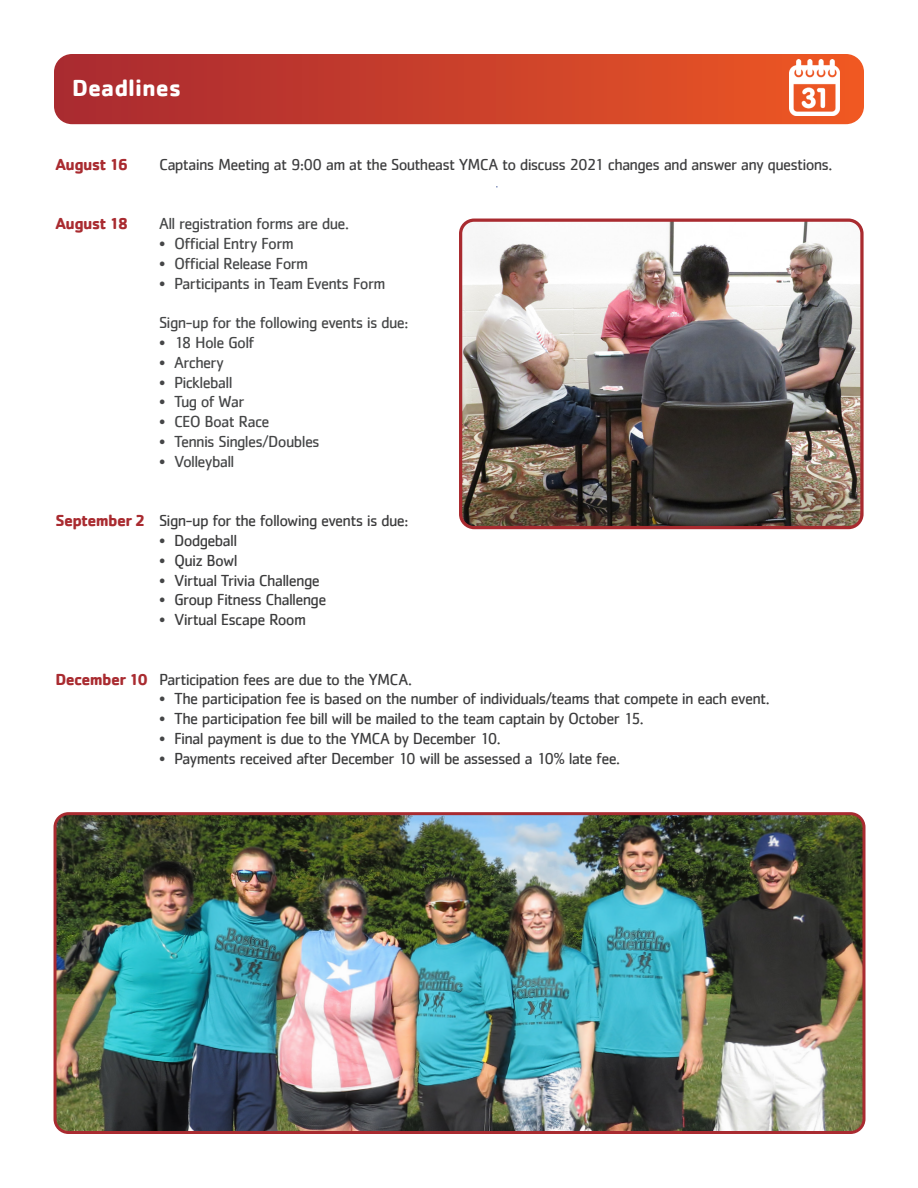
<style>
.page{position:relative;width:918px;height:1188px;background:#fff}
.page>*{position:absolute;margin:0;border:0;box-sizing:border-box;transform-origin:0 0}
.t1{font:700 24px "Cachet";color:#fff}
.t2{font:16.5px "Cachet";letter-spacing:-.045em;color:#3c3c3d}
.t3{font:16.5px "Cachet";letter-spacing:-.045em;color:#454647}
.t4{font:16.5px "Cachet";letter-spacing:-.05em;color:#3e3e3f}
.t5{font:700 16.5px "Cachet";letter-spacing:-.045em;color:#a92b30}
.s1{font-weight:700;color:#a92b30}
.s2{color:#454647}
</style>
<div class="page">
<svg style="left:54px;top:54px;width:810px;height:70px"></svg>
<img style="left:790px;top:59px;width:50px;height:56px">
<img style="left:463px;top:221px;width:397px;height:304px">
<div style="left:459px;top:219px;width:405px;height:310px;border:3px solid #a92b30;border-radius:14px"></div>
<img style="left:56px;top:816px;width:806px;height:316px">
<div style="left:54px;top:812px;width:812px;height:322px;border:3px solid #a92b30;border-radius:14px"></div>
<p class="t1" style="left:72px;top:73px;width:111px">Deadlines</p>
<p class="t5" style="left:56px;top:154px;width:74px">August 16</p>
<p class="t4" style="left:159px;top:155px;width:675px">Captains Meeting at 9:00 am at the Southeast YMCA to discuss 2021 changes and answer any questions.</p>
<p class="t5" style="left:56px;top:213px;width:74px">August 18</p>
<p class="t3" style="left:159px;top:214px;width:191px">All registration forms are due.</p>
<p class="t3" style="left:159px;top:234px;width:136px">• Official Entry Form</p>
<p class="t3" style="left:159px;top:254px;width:151px">• Official Release Form</p>
<p class="t3" style="left:159px;top:273px;width:228px">• Participants in Team Events Form</p>
<p class="t3" style="left:159px;top:313px;width:251px">Sign-up for the following events is due:</p>
<p class="t3" style="left:159px;top:333px;width:97px">• 18 Hole Golf</p>
<p class="t3" style="left:159px;top:353px;width:67px">• Archery</p>
<p class="t3" style="left:159px;top:372px;width:75px">• Pickleball</p>
<p class="t3" style="left:159px;top:392px;width:87px">• Tug of War</p>
<p class="t3" style="left:159px;top:412px;width:112px">• CEO Boat Race</p>
<p class="t3" style="left:159px;top:432px;width:162px">• Tennis Singles/Doubles</p>
<p class="t3" style="left:159px;top:452px;width:77px">• Volleyball</p>
<p class="t2" style="left:56px;top:511px;width:354px"><span class="s1">September 2</span> Sign-up for the following events is due:</p>
<p class="t2" style="left:159px;top:531px;width:80px"><span class="s2">•</span> Dodgeball</p>
<p class="t2" style="left:159px;top:551px;width:80px"><span class="s2">•</span> Quiz Bowl</p>
<p class="t2" style="left:159px;top:570px;width:162px"><span class="s2">•</span> Virtual Trivia Challenge</p>
<p class="t2" style="left:159px;top:590px;width:169px"><span class="s2">•</span> Group Fitness Challenge</p>
<p class="t2" style="left:159px;top:610px;width:149px"><span class="s2">•</span> Virtual Escape Room</p>
<p class="t2" style="left:56px;top:669px;width:358px"><span class="s1">December 10</span> Participation fees are due to the YMCA.</p>
<p class="t2" style="left:159px;top:689px;width:612px"><span class="s2">•</span> The participation fee is based on the number of individuals/teams that compete in each event.</p>
<p class="t2" style="left:159px;top:709px;width:486px"><span class="s2">•</span> The participation fee bill will be mailed to the team captain by October 15.</p>
<p class="t2" style="left:159px;top:729px;width:343px"><span class="s2">•</span> Final payment is due to the YMCA by December 10.</p>
<p class="t2" style="left:159px;top:749px;width:463px"><span class="s2">•</span> Payments received after December 10 will be assessed a 10% late fee.</p>
</div>
